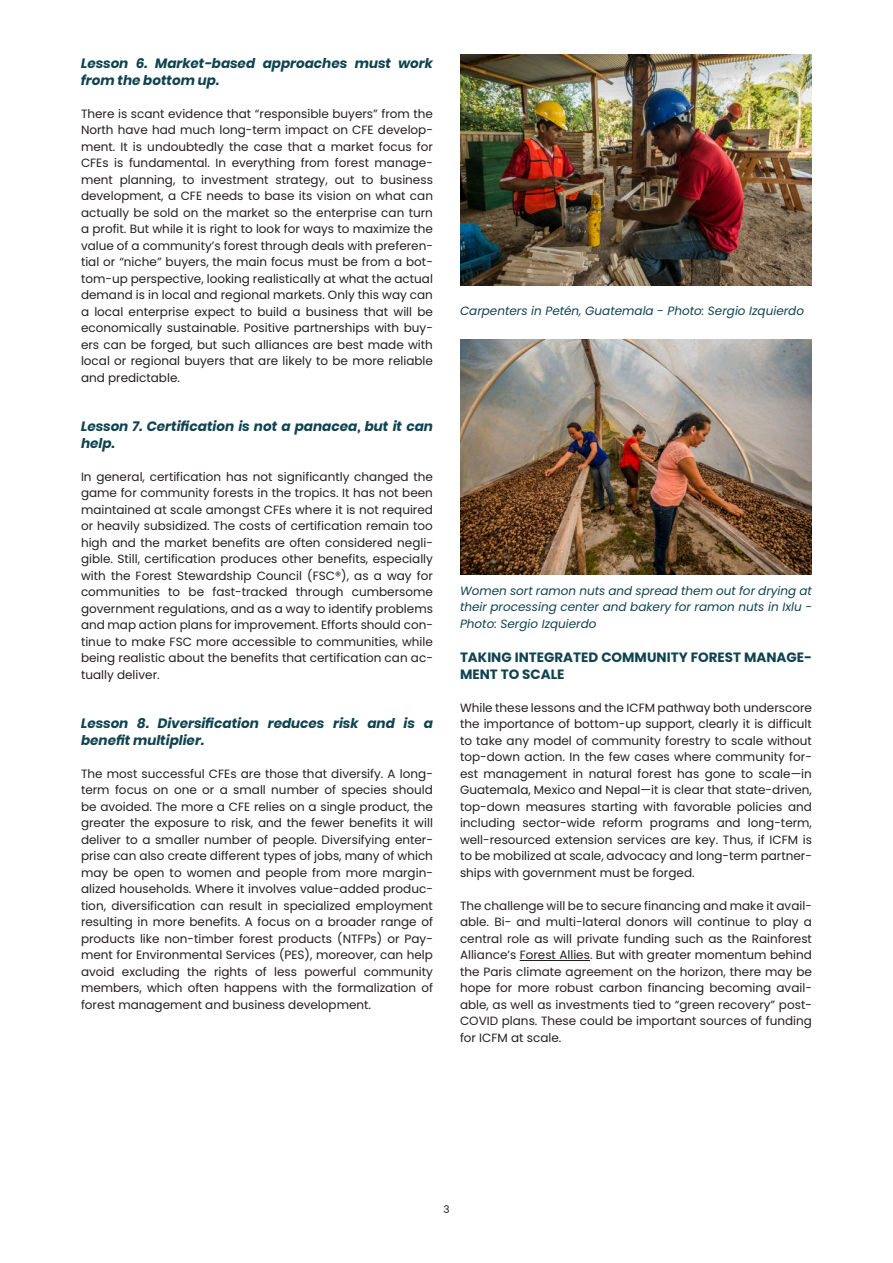
<style>
.page{position:relative;width:893px;height:1263px;background:#fff}
.page>*{position:absolute;margin:0;border:0;box-sizing:border-box;transform-origin:0 0}
.t1{font:italic 700 13.5px/16.5px "Poppins";color:#0f434f}
.t2{font:700 13.5px/16.5px "Poppins";color:#0f434f}
.t3{font:12px/16.5px "Poppins";color:#231f20;text-align:justify}
.t4{font:italic 12px/16.5px "Poppins";color:#0f434f;text-align:justify}
.t5{font:10.5px "Poppins";color:#231f20}
</style>
<div class="page">
<hr style="left:520px;top:960px;width:70px;height:1px;background:#231f20">
<img style="left:460px;top:54px;width:352px;height:231px">
<img style="left:460px;top:339px;width:352px;height:235px">
<p class="t1" style="left:81px;top:55px;width:353px">Lesson 6. Market-based approaches must work from the bottom up.</p>
<p class="t3" style="left:81px;top:105px;width:354px">There is scant evidence that “responsible buyers” from the North have had much long-term impact on CFE develop&shy;ment. It is undoubtedly the case that a market focus for CFEs is fundamental. In everything from forest manage&shy;ment planning, to investment strategy, out to business development, a CFE needs to base its vision on what can actually be sold on the market so the enterprise can turn a profit. But while it is right to look for ways to maximize the value of a community’s forest through deals with preferen&shy;tial or “niche” buyers, the main focus must be from a bot&shy;tom-up perspective, looking realistically at what the actual demand is in local and regional markets. Only this way can a local enterprise expect to build a business that will be economically sustainable. Positive partnerships with buy&shy;ers can be forged, but such alliances are best made with local or regional buyers that are likely to be more reliable and predictable.</p>
<p class="t1" style="left:81px;top:418px;width:353px">Lesson 7. Certification is not a panacea, but it can help.</p>
<p class="t3" style="left:81px;top:468px;width:353px">In general, certification has not significantly changed the game for community forests in the tropics. It has not been maintained at scale amongst CFEs where it is not required or heavily subsidized. The costs of certification remain too high and the market benefits are often considered negli&shy;gible. Still, certification produces other benefits, especially with the Forest Stewardship Council (FSC®), as a way for communities to be fast-tracked through cumbersome government regulations, and as a way to identify problems and map action plans for improvement. Efforts should con&shy;tinue to make FSC more accessible to communities, while being realistic about the benefits that certification can ac&shy;tually deliver.</p>
<p class="t1" style="left:81px;top:715px;width:353px">Lesson 8. Diversification reduces risk and is a benefit multiplier.</p>
<p class="t3" style="left:81px;top:765px;width:353px">The most successful CFEs are those that diversify. A long&shy;term focus on one or a small number of species should be avoided. The more a CFE relies on a single product, the greater the exposure to risk, and the fewer benefits it will deliver to a smaller number of people. Diversifying enter&shy;prise can also create different types of jobs, many of which may be open to women and people from more margin&shy;alized households. Where it involves value-added produc&shy;tion, diversification can result in specialized employment resulting in more benefits. A focus on a broader range of products like non-timber forest products (NTFPs) or Pay&shy;ment for Environmental Services (PES), moreover, can help avoid excluding the rights of less powerful community members, which often happens with the formalization of forest management and business development.</p>
<p class="t4" style="left:460px;top:303px;width:346px">Carpenters in Petén, Guatemala - Photo: Sergio Izquierdo</p>
<p class="t4" style="left:460px;top:583px;width:353px">Women sort ramon nuts and spread them out for drying at their processing center and bakery for ramon nuts in Ixlu - Photo: Sergio Izquierdo</p>
<p class="t2" style="left:460px;top:650px;width:353px">TAKING INTEGRATED COMMUNITY FOREST MANAGE-<br>MENT TO SCALE</p>
<p class="t3" style="left:460px;top:699px;width:353px">While these lessons and the ICFM pathway both underscore the importance of bottom-up support, clearly it is difficult to take any model of community forestry to scale without top-down action. In the few cases where community for&shy;est management in natural forest has gone to scale—in Guatemala, Mexico and Nepal—it is clear that state-driven, top-down measures starting with favorable policies and including sector-wide reform programs and long-term, well-resourced extension services are key. Thus, if ICFM is to be mobilized at scale, advocacy and long-term partner&shy;ships with government must be forged.</p>
<p class="t3" style="left:460px;top:897px;width:353px">The challenge will be to secure financing and make it avail&shy;able. Bi- and multi-lateral donors will continue to play a central role as will private funding such as the Rainforest Alliance’s Forest Allies. But with greater momentum behind the Paris climate agreement on the horizon, there may be hope for more robust carbon financing becoming avail&shy;able, as well as investments tied to “green recovery” post-COVID plans. These could be important sources of funding for ICFM at scale.</p>
<p class="t5" style="left:443px;top:1203px;width:8px">3</p>
</div>
